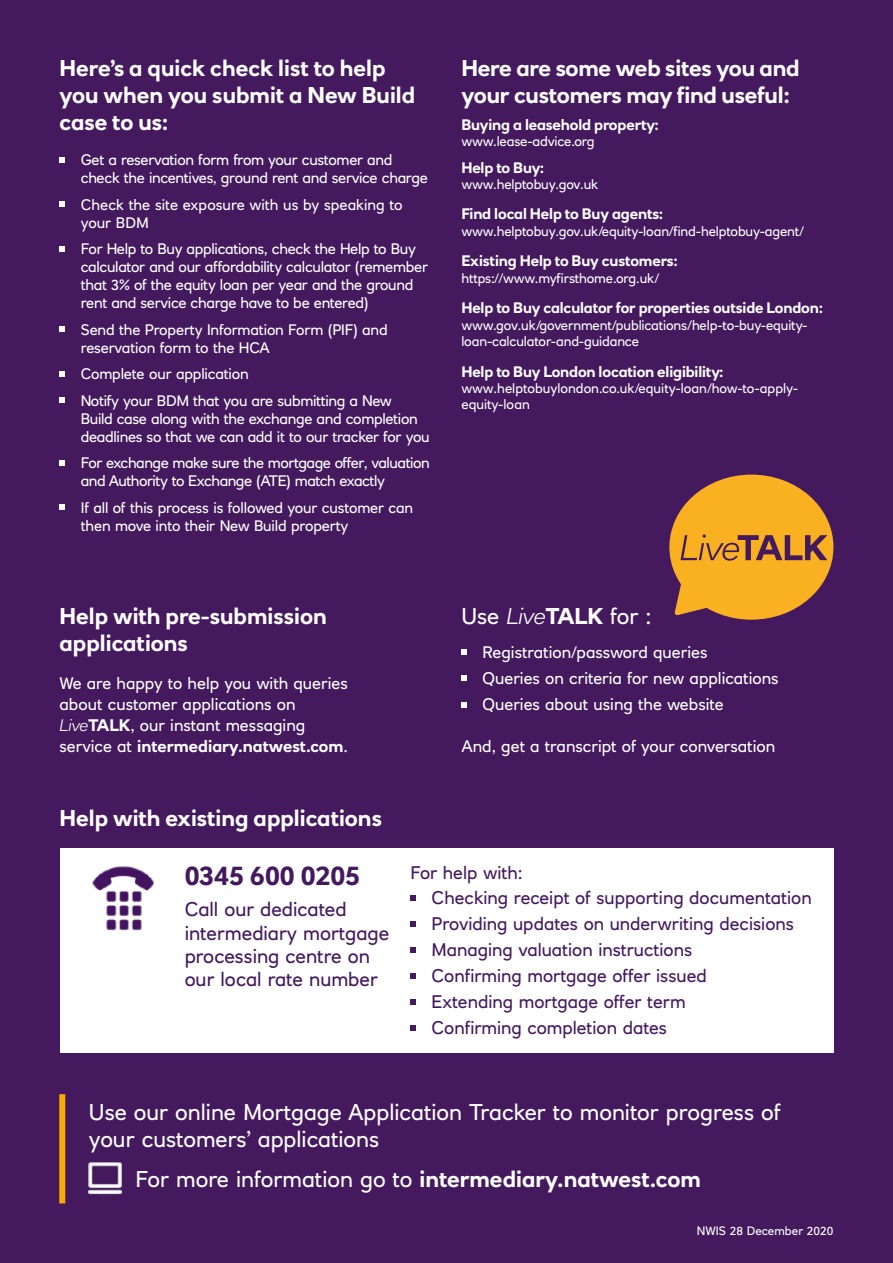
<style>
.page{position:relative;width:893px;height:1263px;background:#44195e}
.page>*{position:absolute;margin:0;border:0;box-sizing:border-box;transform-origin:0 0}
.t1{font:700 27px "RN House Sans";color:#44195e}
.t2{font:700 22.5px/27px "RN House Sans";color:#fff}
.t3{font:22.5px/27px "RN House Sans";color:#fff}
.t4{font:19.5px/23.4px "RN House Sans";color:#44195e}
.t5{font:18px/25.8px "RN House Sans";color:#44195e}
.t6{font:16.5px/21px "RN House Sans";color:#fff}
.t7{font:15px/18px "RN House Sans";letter-spacing:-.02em;color:#fff}
.t8{font:700 15px "RN House Sans";letter-spacing:-.01em;color:#fff}
.t9{font:15px/18px "RN House Sans";color:#fff}
.t10{font:13.5px/16.2px "RN House Sans";letter-spacing:-.01em;color:#fff}
.t11{font:12px "RN House Sans";color:#fff}
.s1{font-weight:300;font-style:italic}
.s2{font-weight:700}
.s3{font-weight:400}
</style>
<div class="page">
<div style="left:60px;top:848px;width:773px;height:204px;background:#fff"></div>
<div style="left:669px;top:475px;width:164px;height:145px;background:#f9b122;border-radius:50%"></div>
<svg style="left:674px;top:575px;width:37px;height:40px"></svg>
<svg style="left:680px;top:534px;width:147px;height:27px"></svg>
<svg style="left:410px;top:895px;width:6px;height:6px"></svg>
<svg style="left:410px;top:921px;width:6px;height:6px"></svg>
<svg style="left:410px;top:947px;width:6px;height:6px"></svg>
<svg style="left:410px;top:973px;width:6px;height:6px"></svg>
<svg style="left:410px;top:999px;width:6px;height:6px"></svg>
<svg style="left:410px;top:1025px;width:6px;height:6px"></svg>
<svg style="left:60px;top:157px;width:5px;height:5px"></svg>
<svg style="left:60px;top:201px;width:5px;height:6px"></svg>
<svg style="left:60px;top:246px;width:5px;height:5px"></svg>
<svg style="left:60px;top:326px;width:5px;height:6px"></svg>
<svg style="left:60px;top:371px;width:5px;height:5px"></svg>
<svg style="left:60px;top:397px;width:5px;height:6px"></svg>
<svg style="left:60px;top:460px;width:5px;height:5px"></svg>
<svg style="left:60px;top:504px;width:5px;height:6px"></svg>
<svg style="left:461px;top:649px;width:6px;height:5px"></svg>
<svg style="left:461px;top:675px;width:6px;height:6px"></svg>
<svg style="left:461px;top:702px;width:6px;height:5px"></svg>
<img style="left:89px;top:1162px;width:32px;height:32px">
<img style="left:92px;top:866px;width:62px;height:65px">
<div style="left:59px;top:1094px;width:6px;height:109px;background:#f8aa00"></div>
<h2 class="t2" style="left:60px;top:55px;width:357px">Here’s a quick check list to help you when you submit a New Build case to us:</h2>
<p class="t7" style="left:81px;top:151px;width:348px">Get a reservation form from your customer and check the incentives, ground rent and service charge</p>
<p class="t9" style="left:81px;top:195px;width:323px">Check the site exposure with us by speaking to your BDM</p>
<p class="t7" style="left:81px;top:240px;width:349px">For Help to Buy applications, check the Help to Buy calculator and our affordability calculator (remember that 3% of the equity loan per year and the ground rent and service charge have to be entered)</p>
<p class="t7" style="left:81px;top:320px;width:308px">Send the Property Information Form (PIF) and reservation form to the HCA</p>
<p class="t7" style="left:81px;top:361px;width:313px;line-height:26.5px">Complete our application<br>Notify your BDM that you are submitting a New</p>
<p class="t7" style="left:81px;top:409px;width:350px">Build case along with the exchange and completion deadlines so that we can add it to our tracker for you</p>
<p class="t7" style="left:81px;top:454px;width:351px">For exchange make sure the mortgage offer, valuation and Authority to Exchange (ATE) match exactly</p>
<p class="t7" style="left:81px;top:498px;width:334px">If all of this process is followed your customer can then move into their New Build property</p>
<h2 class="t2" style="left:60px;top:602px;width:269px">Help with pre-submission applications</h2>
<p class="t6" style="left:60px;top:672px;width:290px">We are happy to help you with queries about customer applications on <span class="s1">Live</span><span class="s2">TALK</span>, our instant messaging service at <span class="s2">intermediary.natwest.com</span>.</p>
<h2 class="t2" style="left:60px;top:804px;width:324px">Help with existing applications</h2>
<h2 class="t2" style="left:461px;top:55px;width:340px">Here are some web sites you and your customers may find useful:</h2>
<p class="t8" style="left:461px;top:115px;width:199px">Buying a leasehold property:</p>
<p class="t10" style="left:461px;top:133px;width:135px">www.lease-advice.org</p>
<p class="t8" style="left:461px;top:158px;width:84px">Help to Buy:</p>
<p class="t10" style="left:461px;top:176px;width:138px">www.helptobuy.gov.uk</p>
<p class="t8" style="left:461px;top:205px;width:203px">Find local Help to Buy agents:</p>
<p class="t10" style="left:461px;top:223px;width:344px">www.helptobuy.gov.uk/equity-loan/find-helptobuy-agent/</p>
<p class="t8" style="left:461px;top:252px;width:218px">Existing Help to Buy customers:</p>
<p class="t10" style="left:461px;top:270px;width:199px">https://www.myfirsthome.org.uk/</p>
<p class="t8" style="left:461px;top:299px;width:363px">Help to Buy calculator for properties outside London:</p>
<p class="t10" style="left:461px;top:317px;width:348px">www.gov.uk/government/publications/help-to-buy-equity&shy;loan-calculator-and-guidance</p>
<p class="t8" style="left:461px;top:362px;width:264px">Help to Buy London location eligibility:</p>
<p class="t10" style="left:461px;top:380px;width:338px">www.helptobuylondon.co.uk/equity-loan/how-to-apply&shy;equity-loan</p>
<h2 class="t3" style="left:461px;top:602px;width:192px">Use <span class="s1">Live</span><span class="s2">TALK</span> for :</h2>
<p class="t6" style="left:483px;top:638px;width:298px;line-height:26.2px">Registration/password queries<br>Queries on criteria for new applications<br>Queries about using the website</p>
<p class="t6" style="left:461px;top:736px;width:315px">And, get a transcript of your conversation</p>
<h1 class="t1" style="left:185px;top:859px;width:177px">0345 600 0205</h1>
<p class="t5" style="left:432px;top:859px;width:382px;text-indent:-21px">For help with:<br>Checking receipt of supporting documentation Providing updates on underwriting decisions Managing valuation instructions<br>Confirming mortgage offer issued<br>Extending mortgage offer term<br>Confirming completion dates</p>
<h3 class="t4" style="left:185px;top:897px;width:206px">Call our dedicated intermediary mortgage processing centre on our local rate number</h3>
<h2 class="t3" style="left:89px;top:1098px;width:693px">Use our online Mortgage Application Tracker to monitor progress of your customers’ applications</h2>
<h2 class="t2" style="left:135px;top:1165px;width:567px"><span class="s3">For more information go to</span> intermediary.natwest.com</h2>
<p class="t11" style="left:697px;top:1223px;width:138px">NWIS 28 December 2020</p>
</div>
